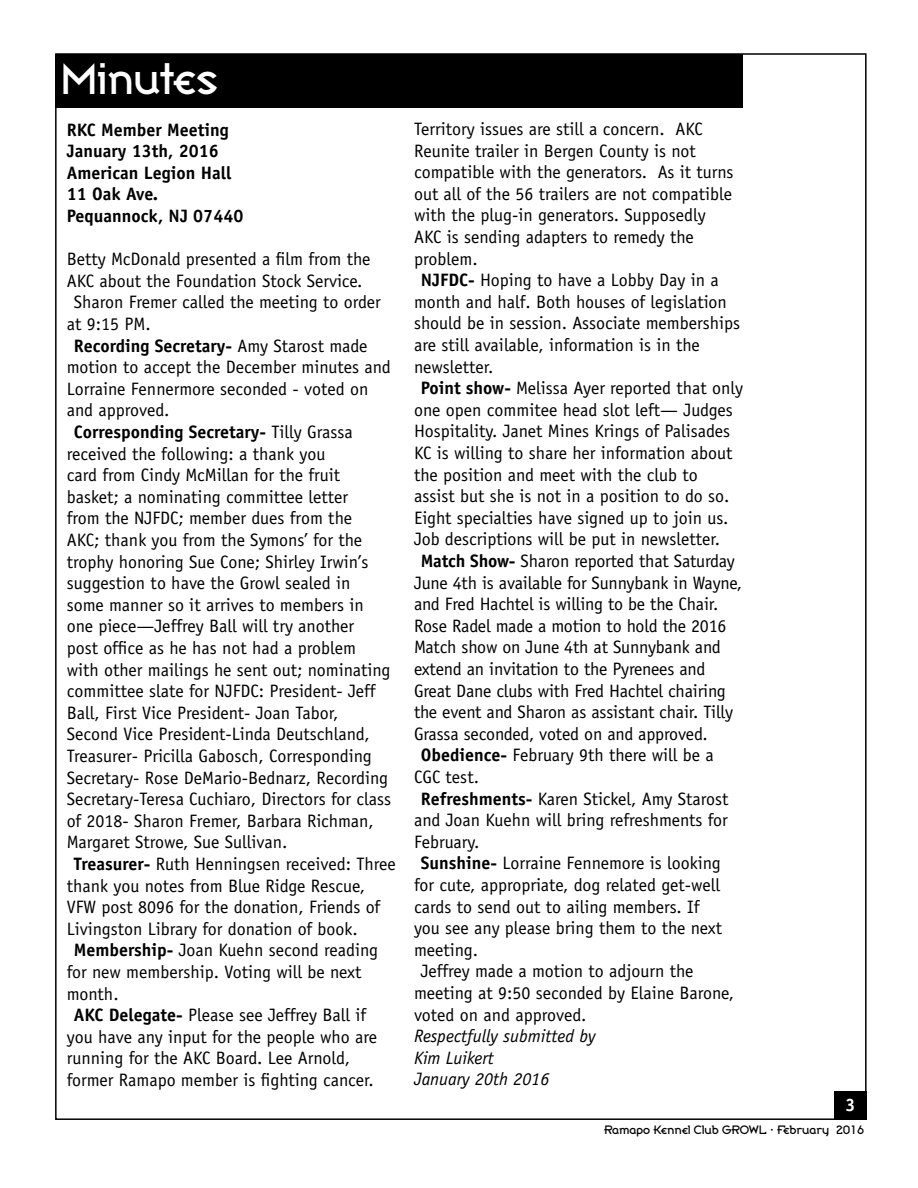
<style>
.page{position:relative;width:918px;height:1188px;background:#fff}
.page>*{position:absolute;margin:0;border:0;box-sizing:border-box;transform-origin:0 0}
.t1{font:43.5px "Broadband ICG";color:#fff}
.t2{font:18px "Officina Sans";color:#000}
.t3{font:700 18px/21.6px "Officina Sans";color:#000}
.t4{font:italic 18px/21.6px "Officina Sans";color:#000}
.t5{font:700 18px "Officina Sans";color:#fff}
.t6{font:12px "Broadband ICG";color:#000}
.s1{font-weight:400}
.s2{font-weight:700}
</style>
<div class="page">
<div style="left:834px;top:1092px;width:33px;height:28px;background:#000"></div>
<div style="left:55px;top:54px;width:688px;height:54px;background:#000"></div>
<h1 class="t1" style="left:62px;top:52px;width:158px">Minutes</h1>
<p class="t3" style="left:67px;top:119px;width:178px">RKC Member Meeting<br>January 13th, 2016<br>American Legion Hall<br>11 Oak Ave.<br>Pequannock, NJ 07440</p>
<p class="t2" style="left:67px;top:249px;width:305px">Betty McDonald presented a film from the</p>
<p class="t2" style="left:67px;top:270px;width:297px">AKC about the Foundation Stock Service.</p>
<p class="t2" style="left:74px;top:292px;width:309px">Sharon Fremer called the meeting to order</p>
<p class="t2" style="left:67px;top:313px;width:85px">at 9:15 PM.</p>
<p class="t3" style="left:74px;top:335px;width:295px">Recording Secretary- <span class="s1">Amy Starost made</span></p>
<p class="t2" style="left:67px;top:357px;width:325px">motion to accept the December minutes and</p>
<p class="t2" style="left:67px;top:378px;width:303px">Lorraine Fennermore seconded - voted on</p>
<p class="t2" style="left:67px;top:400px;width:104px">and approved.</p>
<p class="t3" style="left:74px;top:421px;width:281px">Corresponding Secretary- <span class="s1">Tilly Grassa</span></p>
<p class="t2" style="left:67px;top:443px;width:260px">received the following: a thank you</p>
<p class="t2" style="left:67px;top:465px;width:275px">card from Cindy McMillan for the fruit</p>
<p class="t2" style="left:67px;top:486px;width:283px">basket; a nominating committee letter</p>
<p class="t2" style="left:67px;top:508px;width:287px">from the NJFDC; member dues from the</p>
<p class="t2" style="left:67px;top:529px;width:297px">AKC; thank you from the Symons’ for the</p>
<p class="t2" style="left:67px;top:551px;width:303px">trophy honoring Sue Cone; Shirley Irwin’s</p>
<p class="t2" style="left:67px;top:573px;width:285px">suggestion to have the Growl sealed in</p>
<p class="t2" style="left:67px;top:594px;width:298px">some manner so it arrives to members in</p>
<p class="t2" style="left:67px;top:616px;width:289px">one piece—Jeffrey Ball will try another</p>
<p class="t2" style="left:67px;top:637px;width:291px">post office as he has not had a problem</p>
<p class="t2" style="left:67px;top:659px;width:325px">with other mailings he sent out; nominating</p>
<p class="t2" style="left:67px;top:681px;width:310px">committee slate for NJFDC: President- Jeff</p>
<p class="t2" style="left:67px;top:702px;width:273px">Ball, First Vice President- Joan Tabor,</p>
<p class="t2" style="left:67px;top:724px;width:304px">Second Vice President-Linda Deutschland,</p>
<p class="t2" style="left:67px;top:745px;width:306px">Treasurer- Pricilla Gabosch, Corresponding</p>
<p class="t2" style="left:67px;top:767px;width:323px">Secretary- Rose DeMario-Bednarz, Recording</p>
<p class="t2" style="left:67px;top:789px;width:326px">Secretary-Teresa Cuchiaro, Directors for class</p>
<p class="t2" style="left:67px;top:810px;width:308px">of 2018- Sharon Fremer, Barbara Richman,</p>
<p class="t2" style="left:67px;top:832px;width:222px">Margaret Strowe, Sue Sullivan.</p>
<p class="t2" style="left:74px;top:853px;width:324px"><span class="s2">Treasurer-</span> Ruth Henningsen received: Three</p>
<p class="t2" style="left:67px;top:875px;width:300px">thank you notes from Blue Ridge Rescue,</p>
<p class="t2" style="left:67px;top:897px;width:315px">VFW post 8096 for the donation, Friends of</p>
<p class="t2" style="left:67px;top:918px;width:292px">Livingston Library for donation of book.</p>
<p class="t2" style="left:74px;top:940px;width:306px"><span class="s2">Membership-</span> Joan Kuehn second reading</p>
<p class="t2" style="left:67px;top:961px;width:296px">for new membership. Voting will be next</p>
<p class="t2" style="left:67px;top:983px;width:53px">month.</p>
<p class="t2" style="left:74px;top:1005px;width:294px"><span class="s2">AKC Delegate-</span> Please see Jeffrey Ball if</p>
<p class="t2" style="left:67px;top:1026px;width:312px">you have any input for the people who are</p>
<p class="t2" style="left:67px;top:1048px;width:285px">running for the AKC Board. Lee Arnold,</p>
<p class="t2" style="left:67px;top:1069px;width:308px">former Ramapo member is fighting cancer.</p>
<p class="t2" style="left:414px;top:118px;width:290px">Territory issues are still a concern. AKC</p>
<p class="t2" style="left:414px;top:140px;width:283px">Reunite trailer in Bergen County is not</p>
<p class="t2" style="left:414px;top:162px;width:321px">compatible with the generators. As it turns</p>
<p class="t2" style="left:414px;top:183px;width:320px">out all of the 56 trailers are not compatible</p>
<p class="t2" style="left:414px;top:205px;width:293px">with the plug-in generators. Supposedly</p>
<p class="t2" style="left:414px;top:226px;width:281px">AKC is sending adapters to remedy the</p>
<p class="t2" style="left:414px;top:248px;width:65px">problem.</p>
<p class="t2" style="left:421px;top:270px;width:299px"><span class="s2">NJFDC-</span> Hoping to have a Lobby Day in a</p>
<p class="t2" style="left:414px;top:291px;width:314px">month and half. Both houses of legislation</p>
<p class="t2" style="left:414px;top:313px;width:328px">should be in session. Associate memberships</p>
<p class="t2" style="left:414px;top:334px;width:287px">are still available, information is in the</p>
<p class="t2" style="left:414px;top:356px;width:81px">newsletter.</p>
<p class="t2" style="left:421px;top:378px;width:324px"><span class="s2">Point show-</span> Melissa Ayer reported that only</p>
<p class="t2" style="left:414px;top:399px;width:320px">one open commitee head slot left— Judges</p>
<p class="t2" style="left:414px;top:421px;width:318px">Hospitality. Janet Mines Krings of Palisades</p>
<p class="t2" style="left:414px;top:442px;width:320px">KC is willing to share her information about</p>
<p class="t2" style="left:414px;top:464px;width:285px">the position and meet with the club to</p>
<p class="t2" style="left:414px;top:486px;width:317px">assist but she is not in a position to do so.</p>
<p class="t2" style="left:414px;top:507px;width:316px">Eight specialties have signed up to join us.</p>
<p class="t2" style="left:414px;top:529px;width:308px">Job descriptions will be put in newsletter.</p>
<p class="t2" style="left:421px;top:550px;width:316px"><span class="s2">Match Show-</span> Sharon reported that Saturday</p>
<p class="t2" style="left:414px;top:572px;width:330px">June 4th is available for Sunnybank in Wayne,</p>
<p class="t2" style="left:414px;top:594px;width:306px">and Fred Hachtel is willing to be the Chair.</p>
<p class="t2" style="left:414px;top:615px;width:314px">Rose Radel made a motion to hold the 2016</p>
<p class="t2" style="left:414px;top:637px;width:308px">Match show on June 4th at Sunnybank and</p>
<p class="t2" style="left:414px;top:658px;width:293px">extend an invitation to the Pyrenees and</p>
<p class="t2" style="left:414px;top:680px;width:313px">Great Dane clubs with Fred Hachtel chairing</p>
<p class="t2" style="left:414px;top:702px;width:321px">the event and Sharon as assistant chair. Tilly</p>
<p class="t2" style="left:414px;top:723px;width:295px">Grassa seconded, voted on and approved.</p>
<p class="t2" style="left:421px;top:745px;width:295px"><span class="s2">Obedience-</span> February 9th there will be a</p>
<p class="t2" style="left:414px;top:766px;width:66px">CGC test.</p>
<p class="t2" style="left:421px;top:788px;width:309px"><span class="s2">Refreshments-</span> Karen Stickel, Amy Starost</p>
<p class="t2" style="left:414px;top:810px;width:315px">and Joan Kuehn will bring refreshments for</p>
<p class="t2" style="left:414px;top:831px;width:67px">February.</p>
<p class="t2" style="left:421px;top:853px;width:302px"><span class="s2">Sunshine-</span> Lorraine Fennemore is looking</p>
<p class="t2" style="left:414px;top:874px;width:308px">for cute, appropriate, dog related get-well</p>
<p class="t2" style="left:414px;top:896px;width:287px">cards to send out to ailing members. If</p>
<p class="t2" style="left:414px;top:918px;width:310px">you see any please bring them to the next</p>
<p class="t2" style="left:414px;top:939px;width:66px">meeting.</p>
<p class="t2" style="left:421px;top:961px;width:274px">Jeffrey made a motion to adjourn the</p>
<p class="t2" style="left:414px;top:982px;width:322px">meeting at 9:50 seconded by Elaine Barone,</p>
<p class="t2" style="left:414px;top:1004px;width:174px">voted on and approved.</p>
<p class="t4" style="left:414px;top:1025px;width:183px">Respectfully submitted by<br>Kim Luikert<br>January 20th 2016</p>
<p class="t5" style="left:845px;top:1093px;width:12px">3</p>
<p class="t6" style="left:604px;top:1122px;width:261px">Ramapo Kennel Club GROWL • February 2016</p>
</div>
